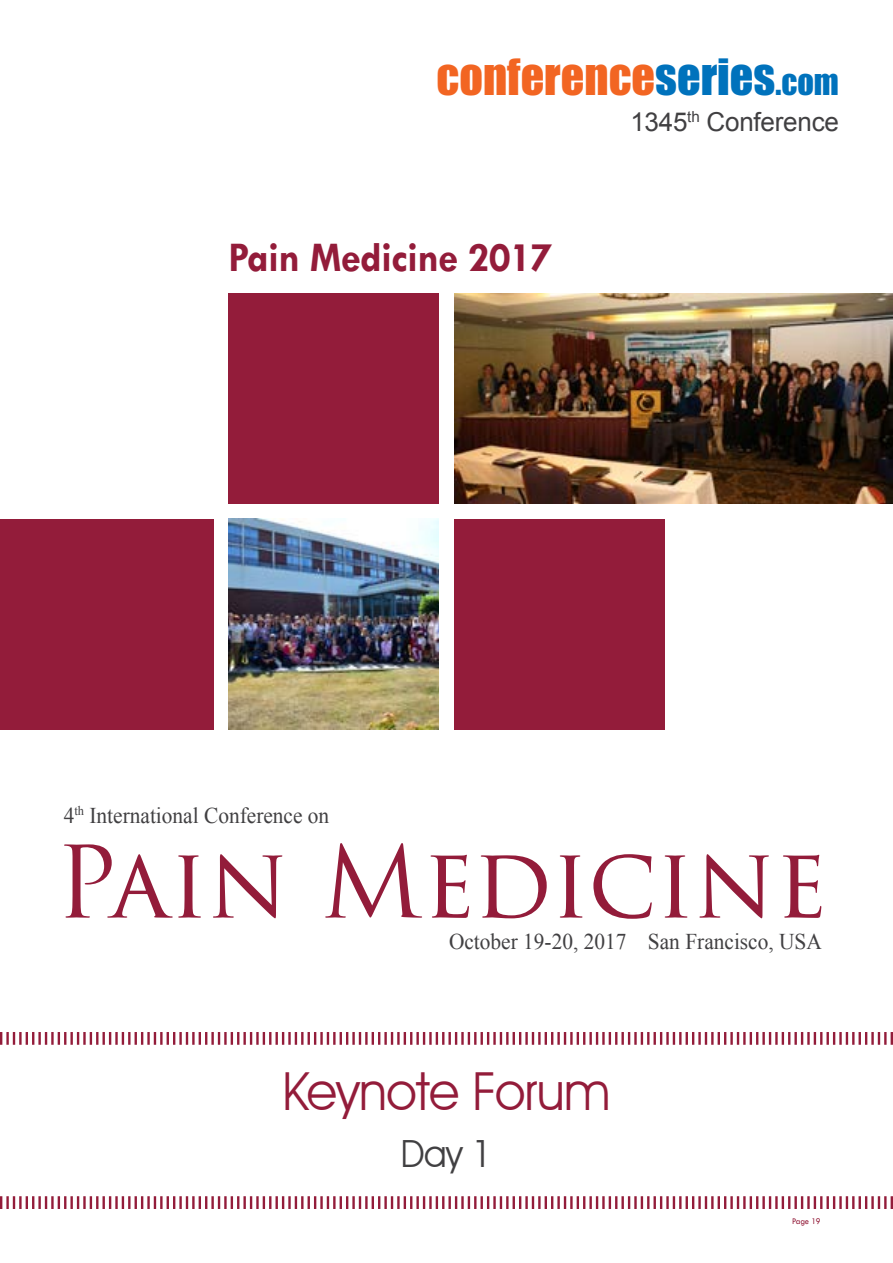
<style>
.page{position:relative;width:893px;height:1263px;background:#fff}
.page>*{position:absolute;margin:0;border:0;box-sizing:border-box;transform-origin:0 0}
.t1{font:96.9px "Trajan Pro 3";letter-spacing:-.005em;color:#931c3a}
.t2{font:52.5px "Avant Garde IT Cby BT";letter-spacing:-.01em;color:#931c3a;scale:.95 1}
.t3{font:46.2px "Impact";color:#f26522}
.t4{font:700 42.45px "Tw Cen";letter-spacing:-.01em;color:#931c3a;scale:.95 1}
.t5{font:37.5px "Avant Garde IT Cby BT";color:#414042;scale:.95 1}
.t6{font:26.1px "Arial";letter-spacing:-.01em;color:#414042}
.t7{font:22.5px "Times New Roman";color:#414042;scale:.95 1}
.t8{font:9px "Tw Cen";letter-spacing:-.02em;color:#931c3a;scale:.95 1}
.s1{color:#0072bc}
.s2{font-size:32.4px;color:#0072bc}
</style>
<div class="page">
<div style="left:228px;top:293px;width:211px;height:211px;background:#931c3a"></div>
<img style="left:228px;top:519px;width:211px;height:210px">
<div style="left:0;top:519px;width:213px;height:210px;background:#931c3a"></div>
<div style="left:454px;top:519px;width:210px;height:210px;background:#931c3a"></div>
<img style="left:454px;top:293px;width:439px;height:211px">
<svg style="left:0;top:1032px;width:893px;height:13px"></svg>
<svg style="left:0;top:1196px;width:893px;height:13px"></svg>
<h3 class="t3" style="left:436px;top:41px;width:404px">CONFERENCE<span class="s1">SERIES</span><span class="s2">.COM</span></h3>
<h3 class="t4" style="left:228px;top:232px;width:343px">Pain Medicine 2017</h3>
<p class="t6" style="left:630px;top:104px;width:210px">1345<sup>th</sup> Conference</p>
<p class="t7" style="left:64px;top:800px;width:281px">4<sup>th</sup> International Conference on</p>
<h1 class="t1" style="left:55px;top:816px;width:774px">Pain Medicine</h1>
<p class="t7" style="left:449px;top:926px;width:394px">October 19-20, 2017 San Francisco, USA</p>
<h2 class="t2" style="left:282px;top:1059px;width:347px">Keynote Forum</h2>
<h3 class="t5" style="left:401px;top:1131px;width:98px">Day 1</h3>
<p class="t8" style="left:792px;top:1215px;width:32px">Page 19</p>
</div>
